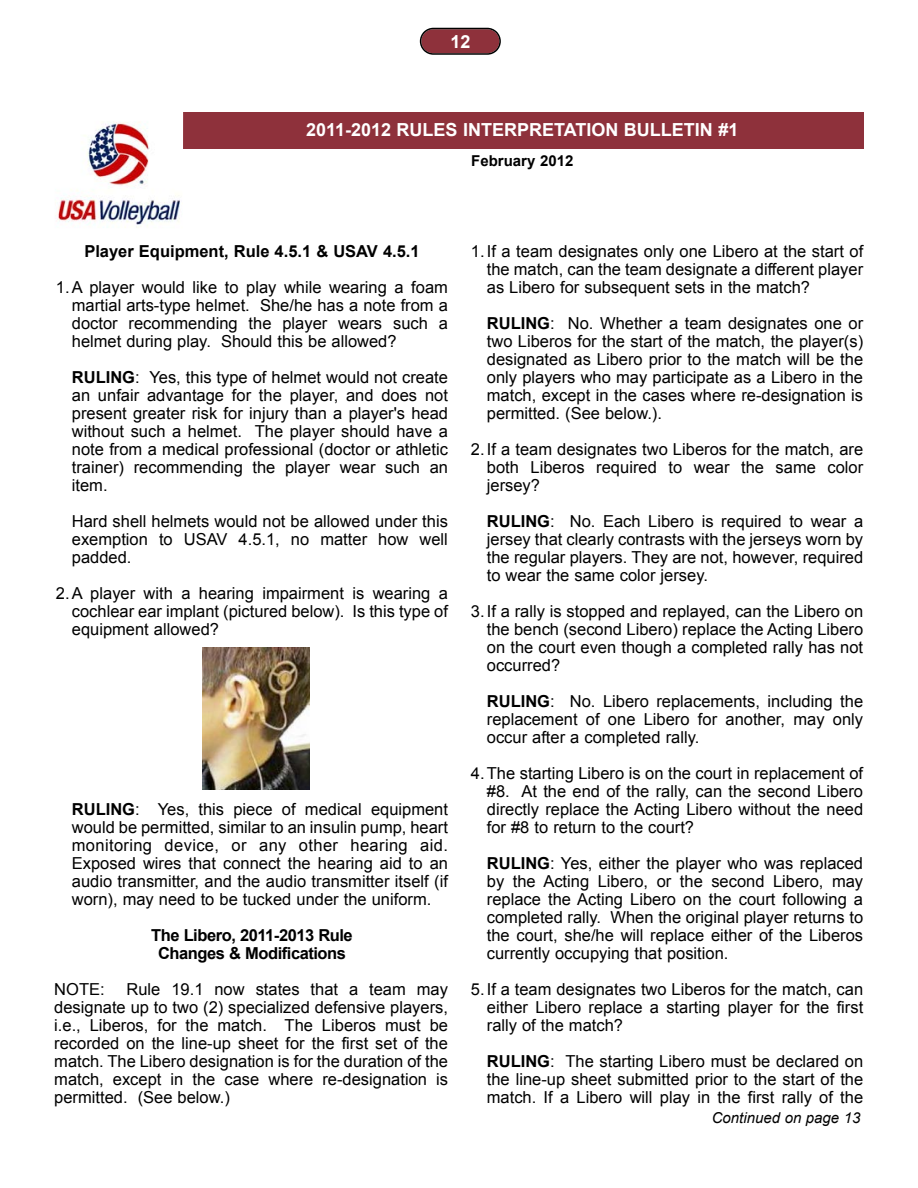
<style>
.page{position:relative;width:918px;height:1188px;background:#fff}
.page>*{position:absolute;margin:0;border:0;box-sizing:border-box;transform-origin:0 0}
.t1{font:700 18px "Arial";color:#fff}
.t2{font:16.5px/18px "Arial";color:#000;text-align:justify}
.t3{font:700 16.5px/18px "Arial";letter-spacing:-.03em;color:#000;text-align:center}
.t4{font:700 16.5px "Arial";color:#000}
.t5{font:italic 15px "Arial";color:#000}
.t6{font:700 15px "Arial";color:#000}
.s1{font-weight:700}
</style>
<div class="page">
<svg style="left:420px;top:28px;width:81px;height:27px;background:#873e46"></svg>
<div style="left:181px;top:113px;width:682px;height:36px;background:#8e313b"></div>
<img style="left:55px;top:113px;width:128px;height:115px">
<img style="left:202px;top:648px;width:108px;height:142px">
<p class="t1" style="left:450px;top:32px;width:22px">12</p>
<p class="t1" style="left:306px;top:119px;width:434px">2011-2012 RULES INTERPRETATION BULLETIN #1</p>
<p class="t6" style="left:471px;top:152px;width:104px">February 2012</p>
<p class="t4" style="left:84px;top:242px;width:337px">Player Equipment, Rule 4.5.1 &amp; USAV 4.5.1</p>
<p class="t2" style="left:72px;top:278px;width:378px;text-indent:-16px">1.A player would like to play while wearing a foam martial arts-type helmet. She/he has a note from a doctor recommending the player wears such a helmet during play. Should this be allowed?</p>
<p class="t2" style="left:72px;top:368px;width:378px"><span class="s1">RULING</span>: Yes, this type of helmet would not create an unfair advantage for the player, and does not present greater risk for injury than a player's head without such a helmet. The player should have a note from a medical professional (doctor or athletic trainer) recommending the player wear such an item.</p>
<p class="t2" style="left:72px;top:512px;width:378px">Hard shell helmets would not be allowed under this exemption to USAV 4.5.1, no matter how well padded.</p>
<p class="t2" style="left:72px;top:584px;width:378px;text-indent:-16px">2.A player with a hearing impairment is wearing a cochlear ear implant (pictured below). Is this type of equipment allowed?</p>
<p class="t2" style="left:72px;top:800px;width:378px"><span class="s1">RULING</span>: Yes, this piece of medical equipment would be permitted, similar to an insulin pump, heart monitoring device, or any other hearing aid.<br>Exposed wires that connect the hearing aid to an audio transmitter, and the audio transmitter itself (if worn), may need to be tucked under the uniform.</p>
<p class="t3" style="left:151px;top:926px;width:203px">The Libero, 2011-2013 Rule<br>Changes &amp; Modifications</p>
<p class="t2" style="left:54px;top:980px;width:52px">NOTE:</p>
<p class="t2" style="left:54px;top:980px;width:395px;text-indent:72px">Rule 19.1 now states that a team may designate up to two (2) specialized defensive players, i.e., Liberos, for the match. The Liberos must be recorded on the line-up sheet for the first set of the match. The Libero designation is for the duration of the match, except in the case where re-designation is permitted. (See below.)</p>
<p class="t2" style="left:487px;top:242px;width:378px;text-indent:-16px">1.If a team designates only one Libero at the start of the match, can the team designate a different player as Libero for subsequent sets in the match?</p>
<p class="t2" style="left:487px;top:314px;width:378px"><span class="s1">RULING</span>: No. Whether a team designates one or two Liberos for the start of the match, the player(s) designated as Libero prior to the match will be the only players who may participate as a Libero in the match, except in the cases where re-designation is permitted. (See below.).</p>
<p class="t2" style="left:487px;top:440px;width:378px;text-indent:-16px">2.If a team designates two Liberos for the match, are both Liberos required to wear the same color jersey?</p>
<p class="t2" style="left:487px;top:512px;width:378px"><span class="s1">RULING</span>: No. Each Libero is required to wear a jersey that clearly contrasts with the jerseys worn by the regular players. They are not, however, required to wear the same color jersey.</p>
<p class="t2" style="left:487px;top:602px;width:378px;text-indent:-16px">3.If a rally is stopped and replayed, can the Libero on the bench (second Libero) replace the Acting Libero on the court even though a completed rally has not occurred?</p>
<p class="t2" style="left:487px;top:692px;width:378px"><span class="s1">RULING</span>: No. Libero replacements, including the replacement of one Libero for another, may only occur after a completed rally.</p>
<p class="t2" style="left:487px;top:764px;width:378px;text-indent:-16px">4.The starting Libero is on the court in replacement of #8. At the end of the rally, can the second Libero directly replace the Acting Libero without the need for #8 to return to the court?</p>
<p class="t2" style="left:487px;top:854px;width:378px"><span class="s1">RULING</span>: Yes, either the player who was replaced by the Acting Libero, or the second Libero, may replace the Acting Libero on the court following a completed rally. When the original player returns to the court, she/he will replace either of the Liberos currently occupying that position.</p>
<p class="t2" style="left:487px;top:980px;width:378px;text-indent:-16px">5.If a team designates two Liberos for the match, can either Libero replace a starting player for the first rally of the match?</p>
<p class="t2" style="left:487px;top:1052px;width:378px"><span class="s1">RULING</span>: The starting Libero must be declared on the line-up sheet submitted prior to the start of the match. If a Libero will play in the first rally of the</p>
<p class="t5" style="left:712px;top:1109px;width:150px">Continued on page 13</p>
</div>
